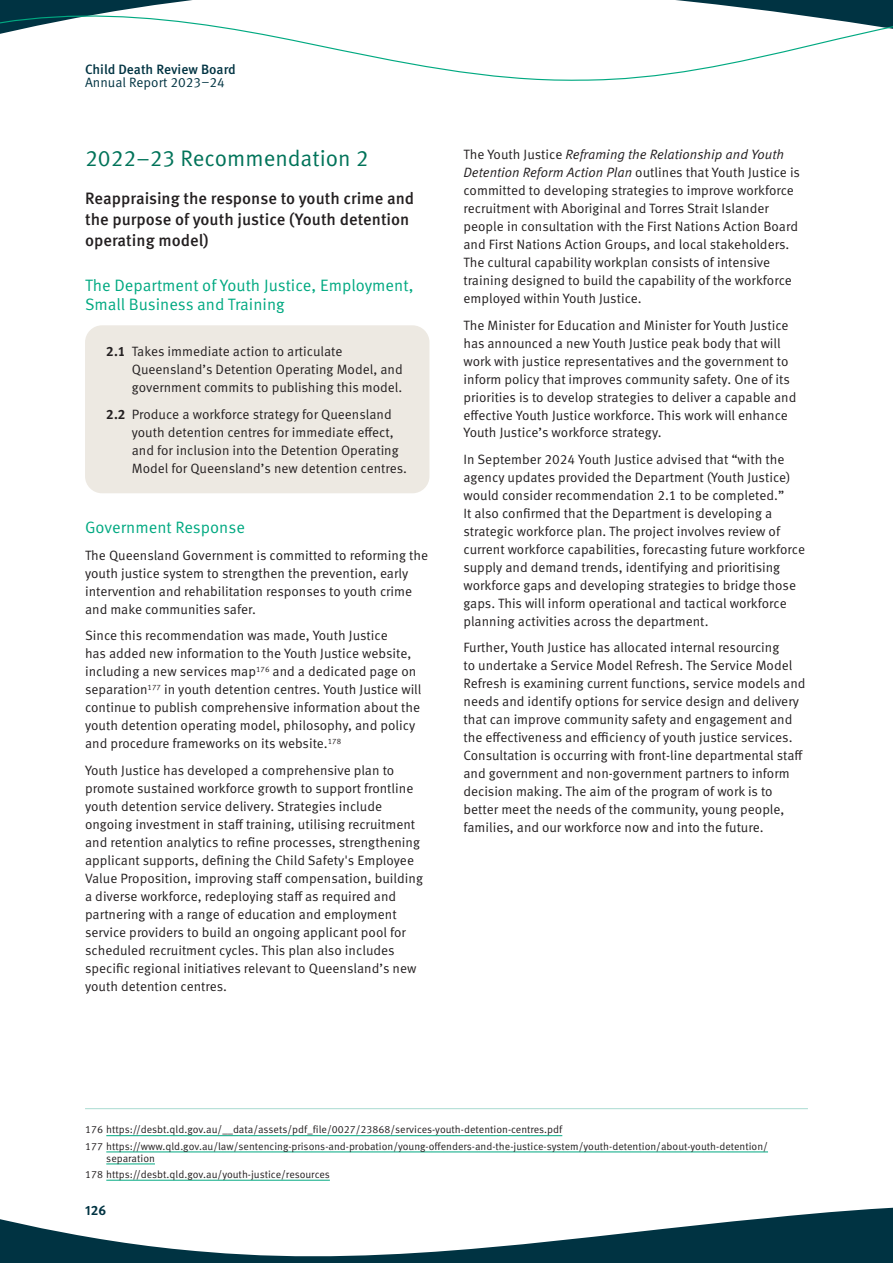
<style>
.page{position:relative;width:893px;height:1263px;background:#fff}
.page>*{position:absolute;margin:0;border:0;box-sizing:border-box;transform-origin:0 0}
.t1{font:22.5px "Meta OT Norm";color:#007359}
.t2{font:500 16.5px/21px "Meta OT";color:#231f20}
.t3{font:16.5px/19.5px "Meta OT Norm";color:#00a981}
.t4{font:13.5px/18px "Meta OT Norm";color:#231f20}
.t5{font:500 13.5px "Meta OT";color:#003342}
.t6{font:13.5px "Meta OT Norm";color:#003342}
.t7{font:700 13.5px "Meta OT";color:#003342}
.t8{font:10.5px/16.2px "Meta OT Norm";color:#231f20}
.t9{font:7.8px "Meta OT Norm";color:#231f20}
.s1{font-family:"Meta OT";font-weight:700}
.s2{font-family:"Meta OT Norm Ita"}
</style>
<div class="page">
<div style="left:85px;top:325px;width:344px;height:168px;background:#ede9e2;border-radius:17px"></div>
<hr style="left:85px;top:1108px;width:723px;height:1px;background:#a9dbd2">
<hr style="left:106px;top:1135px;width:456px;height:1px;background:#00a981">
<hr style="left:106px;top:1152px;width:662px;height:1px;background:#00a981">
<hr style="left:106px;top:1164px;width:49px;height:1px;background:#00a981">
<svg style="left:0;top:0;width:893px;height:81px"></svg>
<svg style="left:0;top:1179px;width:893px;height:84px"></svg>
<p class="t5" style="left:85px;top:61px;width:152px">Child Death Review Board</p>
<p class="t6" style="left:85px;top:74px;width:141px">Annual Report 2023–24</p>
<h3 class="t1" style="left:85px;top:144px;width:285px">2022–23 Recommendation 2</h3>
<h4 class="t2" style="left:85px;top:188px;width:331px">Reappraising the response to youth crime and the purpose of youth justice (Youth detention operating model)</h4>
<h5 class="t3" style="left:85px;top:276px;width:330px">The Department of Youth Justice, Employment,<br>Small Business and Training</h5>
<p class="t4" style="left:132px;top:343px;width:272px;text-indent:-26px"><span class="s1">2.1</span> Takes immediate action to articulate<br>Queensland’s Detention Operating Model, and government commits to publishing this model.</p>
<p class="t4" style="left:132px;top:405px;width:277px;text-indent:-26px"><span class="s1">2.2</span> Produce a workforce strategy for Queensland youth detention centres for immediate effect, and for inclusion into the Detention Operating Model for Queensland’s new detention centres.</p>
<h5 class="t3" style="left:85px;top:518px;width:161px">Government Response</h5>
<p class="t4" style="left:85px;top:546px;width:345px">The Queensland Government is committed to reforming the youth justice system to strengthen the prevention, early intervention and rehabilitation responses to youth crime and make communities safer.</p>
<p class="t4" style="left:85px;top:627px;width:338px">Since this recommendation was made, Youth Justice<br>has added new information to the Youth Justice website, including a new services map and a dedicated page on separation in youth detention centres. Youth Justice will continue to publish comprehensive information about the youth detention operating model, philosophy, and policy and procedure frameworks on its website.</p>
<p class="t9" style="left:256px;top:664px;width:15px">176</p>
<p class="t9" style="left:148px;top:682px;width:15px">177</p>
<p class="t9" style="left:328px;top:736px;width:15px">178</p>
<p class="t4" style="left:85px;top:761px;width:339px">Youth Justice has developed a comprehensive plan to promote sustained workforce growth to support frontline youth detention service delivery. Strategies include ongoing investment in staff training, utilising recruitment and retention analytics to refine processes, strengthening applicant supports, defining the Child Safety's Employee Value Proposition, improving staff compensation, building a diverse workforce, redeploying staff as required and partnering with a range of education and employment service providers to build an ongoing applicant pool for scheduled recruitment cycles. This plan also includes specific regional initiatives relevant to Queensland’s new youth detention centres.</p>
<p class="t4" style="left:463px;top:146px;width:338px">The Youth Justice <span class="s2">Reframing the Relationship and Youth Detention Reform Action Plan</span> outlines that Youth Justice is committed to developing strategies to improve workforce recruitment with Aboriginal and Torres Strait Islander people in consultation with the First Nations Action Board and First Nations Action Groups, and local stakeholders.<br>The cultural capability workplan consists of intensive training designed to build the capability of the workforce employed within Youth Justice.</p>
<p class="t4" style="left:463px;top:316px;width:334px">The Minister for Education and Minister for Youth Justice has announced a new Youth Justice peak body that will work with justice representatives and the government to inform policy that improves community safety. One of its priorities is to develop strategies to deliver a capable and effective Youth Justice workforce. This work will enhance Youth Justice’s workforce strategy.</p>
<p class="t4" style="left:463px;top:450px;width:343px">In September 2024 Youth Justice advised that “with the agency updates provided the Department (Youth Justice) would consider recommendation 2.1 to be completed.”<br>It also confirmed that the Department is developing a strategic workforce plan. The project involves review of current workforce capabilities, forecasting future workforce supply and demand trends, identifying and prioritising workforce gaps and developing strategies to bridge those gaps. This will inform operational and tactical workforce planning activities across the department.</p>
<p class="t4" style="left:463px;top:639px;width:344px">Further, Youth Justice has allocated internal resourcing<br>to undertake a Service Model Refresh. The Service Model Refresh is examining current functions, service models and needs and identify options for service design and delivery that can improve community safety and engagement and the effectiveness and efficiency of youth justice services.<br>Consultation is occurring with front-line departmental staff and government and non-government partners to inform decision making. The aim of the program of work is to better meet the needs of the community, young people, families, and our workforce now and into the future.</p>
<p class="t8" style="left:85px;top:1122px;width:684px">176 https://desbt.qld.gov.au/__data/assets/pdf_file/0027/23868/services-youth-detention-centres.pdf<br>177 https://www.qld.gov.au/law/sentencing-prisons-and-probation/young-offenders-and-the-justice-system/youth-detention/about-youth-detention/</p>
<p class="t8" style="left:85px;top:1150px;width:246px;text-indent:21px">separation<br>178 https://desbt.qld.gov.au/youth-justice/resources</p>
<p class="t7" style="left:85px;top:1202px;width:23px">126</p>
</div>
